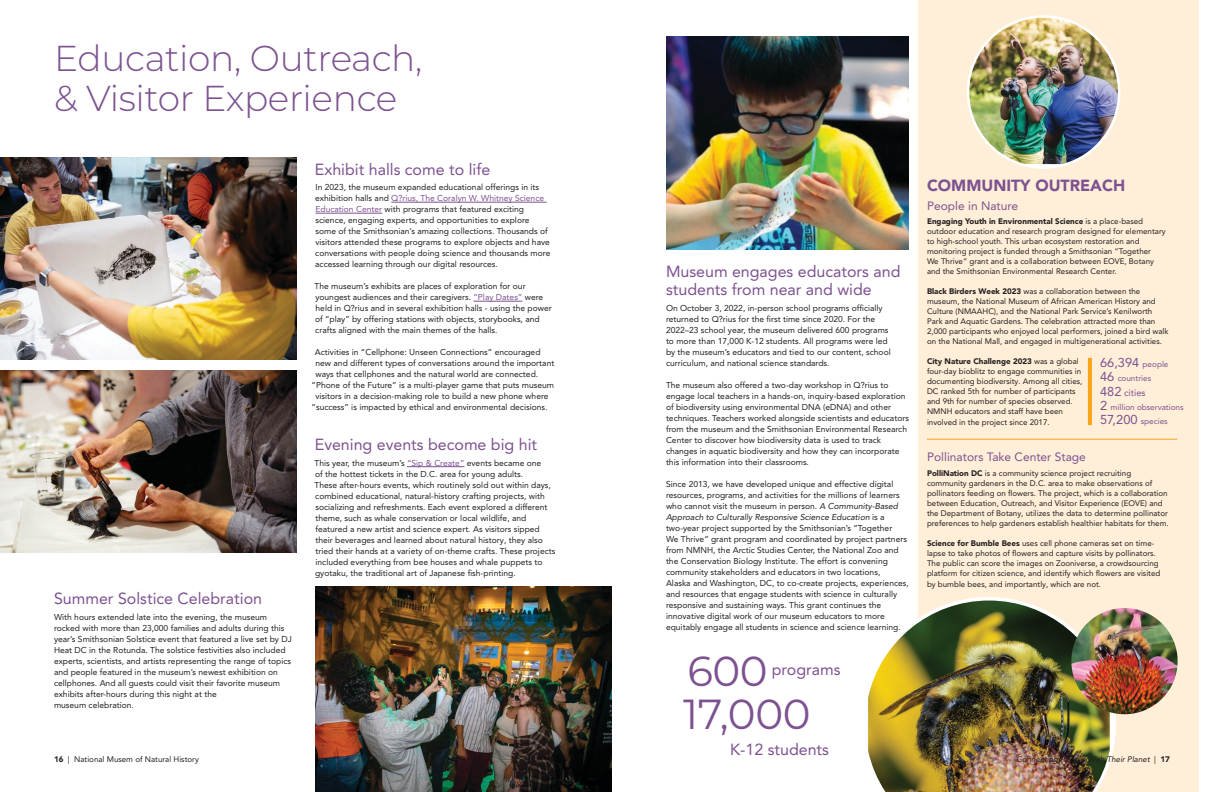
<style>
.page{position:relative;width:1224px;height:792px;background:#fff}
.page>*{position:absolute;margin:0;border:0;box-sizing:border-box;transform-origin:0 0}
.t1{font:42px "Montserrat";letter-spacing:-.01em;color:#7d5290}
.t2{font:300 36px/40px "Montserrat";letter-spacing:-.01em;color:#7d5290}
.t3{font:16px/18px "Avenir LT Pro";color:#7d5290}
.t4{font:900 16px "Avenir LT Pro";color:#7d5290}
.t5{font:12.8px "Avenir LT Pro";color:#7d5290}
.t6{font:12px "Avenir LT Pro";color:#7d5290}
.t7{font:9.3px "Avenir LT Pro";color:#7d5290}
.t8{font:8.5px/11px "Avenir LT Pro";color:#231f20}
.t9{font:8.2px "Avenir LT Pro";color:#7d5290}
.t10{font:8px/10px "Avenir LT Pro";color:#231f20}
.t11{font:italic 8px "Avenir LT Pro";color:#231f20}
.s1{font-weight:900}
.s2{color:#7d5290}
.s3{font-style:italic}
.s4{font-size:8.2px}
.s5{font-size:12.8px}
.s6{font-style:normal}
.s7{font-weight:900;font-style:normal}
</style>
<div class="page">
<div style="left:918px;top:0;width:280px;height:792px;background:#ffeed8"></div>
<hr style="left:391px;top:202px;width:156px;height:1px;background:#7d5290">
<hr style="left:315px;top:213px;width:67px;height:1px;background:#7d5290">
<hr style="left:474px;top:301px;width:48px;height:1px;background:#7d5290">
<hr style="left:407px;top:466px;width:57px;height:1px;background:#7d5290">
<img style="left:0;top:157px;width:297px;height:202px">
<img style="left:0;top:370px;width:297px;height:183px">
<img style="left:315px;top:587px;width:297px;height:205px">
<img style="left:666px;top:36px;width:243px;height:213px">
<img style="left:969px;top:18px;width:149px;height:146px">
<svg style="left:958px;top:597px;width:158px;height:165px"></svg>
<img style="left:868px;top:601px;width:242px;height:191px">
<svg style="left:1088px;top:358px;width:4px;height:67px"></svg>
<img style="left:1071px;top:608px;width:107px;height:106px;border-radius:53px">
<hr style="left:927px;top:439px;width:250px;height:1px;background:#faa41a">
<h1 class="t2" style="left:54px;top:37px;width:370px">Education, Outreach, &amp; Visitor Experience</h1>
<h2 class="t3" style="left:54px;top:589px;width:210px">Summer Solstice Celebration</h2>
<p class="t8" style="left:54px;top:611px;width:239px">With hours extended late into the evening, the museum rocked with more than 23,000 families and adults during this year’s Smithsonian Solstice event that featured a live set by DJ Heat DC in the Rotunda. The solstice festivities also included experts, scientists, and artists representing the range of topics and people featured in the museum’s newest exhibition on cellphones. And all guests could visit their favorite museum exhibits after-hours during this night at the<br>museum celebration.</p>
<p class="t10" style="left:54px;top:754px;width:146px"><span class="s1">16</span> | National Musem of Natural History</p>
<h2 class="t3" style="left:315px;top:160px;width:177px">Exhibit halls come to life</h2>
<p class="t8" style="left:315px;top:182px;width:237px">In 2023, the museum expanded educational offerings in its exhibition halls and <span class="s2">Q?rius, The Coralyn W. Whitney Science Education Center</span> with programs that featured exciting science, engaging experts, and opportunities to explore some of the Smithsonian’s amazing collections. Thousands of visitors attended these programs to explore objects and have conversations with people doing science and thousands more accessed learning through our digital resources.</p>
<p class="t8" style="left:315px;top:281px;width:239px">The museum’s exhibits are places of exploration for our youngest audiences and their caregivers. <span class="s2">“Play Dates”</span> were held in Q?rius and in several exhibition halls - using the power of “play” by offering stations with objects, storybooks, and crafts aligned with the main themes of the halls.</p>
<p class="t8" style="left:315px;top:347px;width:227px">Activities in “Cellphone: Unseen Connections” encouraged</p>
<p class="t8" style="left:315px;top:358px;width:240px">new and different types of conversations around the important</p>
<p class="t8" style="left:316px;top:369px;width:224px">ways that cellphones and the natural world are connected.</p>
<p class="t8" style="left:312px;top:380px;width:244px">“Phone of the Future” is a multi-player game that puts museum</p>
<p class="t8" style="left:315px;top:391px;width:235px">visitors in a decision-making role to build a new phone where</p>
<p class="t8" style="left:312px;top:402px;width:237px">“success” is impacted by ethical and environmental decisions.</p>
<h2 class="t3" style="left:315px;top:436px;width:224px">Evening events become big hit</h2>
<p class="t8" style="left:315px;top:457px;width:242px">This year, the museum’s <span class="s2">“Sip &amp; Create”</span> events became one<br>of the hottest tickets in the D.C. area for young adults.<br>These after-hours events, which routinely sold out within days, combined educational, natural-history crafting projects, with socializing and refreshments. Each event explored a different theme, such as whale conservation or local wildlife, and featured a new artist and science expert. As visitors sipped their beverages and learned about natural history, they also tried their hands at a variety of on-theme crafts. These projects included everything from bee houses and whale puppets to gyotaku, the traditional art of Japanese fish-printing.</p>
<h2 class="t3" style="left:666px;top:263px;width:236px">Museum engages educators and students from near and wide</h2>
<p class="t8" style="left:666px;top:302px;width:226px">On October 3, 2022, in-person school programs officially returned to Q?rius for the first time since 2020. For the 2022–23 school year, the museum delivered 600 programs to more than 17,000 K-12 students. All programs were led by the museum’s educators and tied to our content, school curriculum, and national science standards.</p>
<p class="t8" style="left:666px;top:379px;width:245px">The museum also offered a two-day workshop in Q?rius to engage local teachers in a hands-on, inquiry-based exploration of biodiversity using environmental DNA (eDNA) and other techniques. Teachers worked alongside scientists and educators from the museum and the Smithsonian Environmental Research Center to discover how biodiversity data is used to track changes in aquatic biodiversity and how they can incorporate this information into their classrooms.</p>
<p class="t8" style="left:666px;top:478px;width:244px">Since 2013, we have developed unique and effective digital resources, programs, and activities for the millions of learners who cannot visit the museum in person. <span class="s3">A Community-Based Approach to Culturally Responsive Science Education</span> is a two-year project supported by the Smithsonian’s “Together<br>We Thrive” grant program and coordinated by project partners from NMNH, the Arctic Studies Center, the National Zoo and the Conservation Biology Institute. The effort is convening community stakeholders and educators in two locations,<br>Alaska and Washington, DC, to co-create projects, experiences, and resources that engage students with science in culturally responsive and sustaining ways. This grant continues the innovative digital work of our museum educators to more equitably engage all students in science and science learning.</p>
<p class="t1" style="left:687px;top:642px;width:82px">600</p>
<p class="t1" style="left:683px;top:686px;width:129px">17,000</p>
<p class="t3" style="left:772px;top:660px;width:70px">programs</p>
<p class="t3" style="left:730px;top:741px;width:101px">K-12 students</p>
<h2 class="t4" style="left:927px;top:176px;width:200px">COMMUNITY OUTREACH</h2>
<h3 class="t6" style="left:927px;top:198px;width:93px">People in Nature</h3>
<p class="t10" style="left:927px;top:216px;width:240px"><span class="s1">Engaging Youth in Environmental Science</span> is a place-based outdoor education and research program designed for elementary to high-school youth. This urban ecosystem restoration and monitoring project is funded through a Smithsonian “Together<br>We Thrive” grant and is a collaboration between EOVE, Botany and the Smithsonian Environmental Research Center.</p>
<p class="t10" style="left:927px;top:286px;width:243px"><span class="s1">Black Birders Week 2023</span> was a collaboration between the museum, the National Museum of African American History and Culture (NMAAHC), and the National Park Service’s Kenilworth Park and Aquatic Gardens. The celebration attracted more than 2,000 participants who enjoyed local performers, joined a bird walk on the National Mall, and engaged in multigenerational activities.</p>
<p class="t10" style="left:927px;top:356px;width:157px"><span class="s1">City Nature Challenge 2023</span> was a global four-day bioblitz to engage communities in documenting biodiversity. Among all cities, DC ranked 5th for number of participants and 9th for number of species observed.<br>NMNH educators and staff have been</p>
<p class="t10" style="left:927px;top:417px;width:124px">involved in the project since 2017.</p>
<p class="t5" style="left:1100px;top:355px;width:70px">66,394 <span class="s4">people</span></p>
<p class="t9" style="left:1100px;top:373px;width:53px"><span class="s5">46</span> countries</p>
<p class="t7" style="left:1100px;top:387px;width:47px"><span class="s5">482</span> cities</p>
<p class="t9" style="left:1100px;top:402px;width:85px"><span class="s5">2</span> million observations</p>
<p class="t9" style="left:1100px;top:416px;width:69px"><span class="s5">57,200</span> species</p>
<h3 class="t6" style="left:927px;top:450px;width:160px">Pollinators Take Center Stage</h3>
<p class="t10" style="left:927px;top:468px;width:243px"><span class="s1">PolliNation DC</span> is a community science project recruiting community gardeners in the D.C. area to make observations of pollinators feeding on flowers. The project, which is a collaboration between Education, Outreach, and Visitor Experience (EOVE) and the Department of Botany, utilizes the data to determine pollinator preferences to help gardeners establish healthier habitats for them.</p>
<p class="t10" style="left:927px;top:538px;width:235px"><span class="s1">Science for Bumble Bees</span> uses cell phone cameras set on time&shy;lapse to take photos of flowers and capture visits by pollinators.<br>The public can score the images on Zooniverse, a crowdsourcing platform for citizen science, and identify which flowers are visited</p>
<p class="t10" style="left:927px;top:579px;width:176px">by bumble bees, and importantly, which are not.</p>
<p class="t11" style="left:1016px;top:754px;width:155px">Connecting People With Their Planet <span class="s6">|</span> <span class="s7">17</span></p>
</div>
